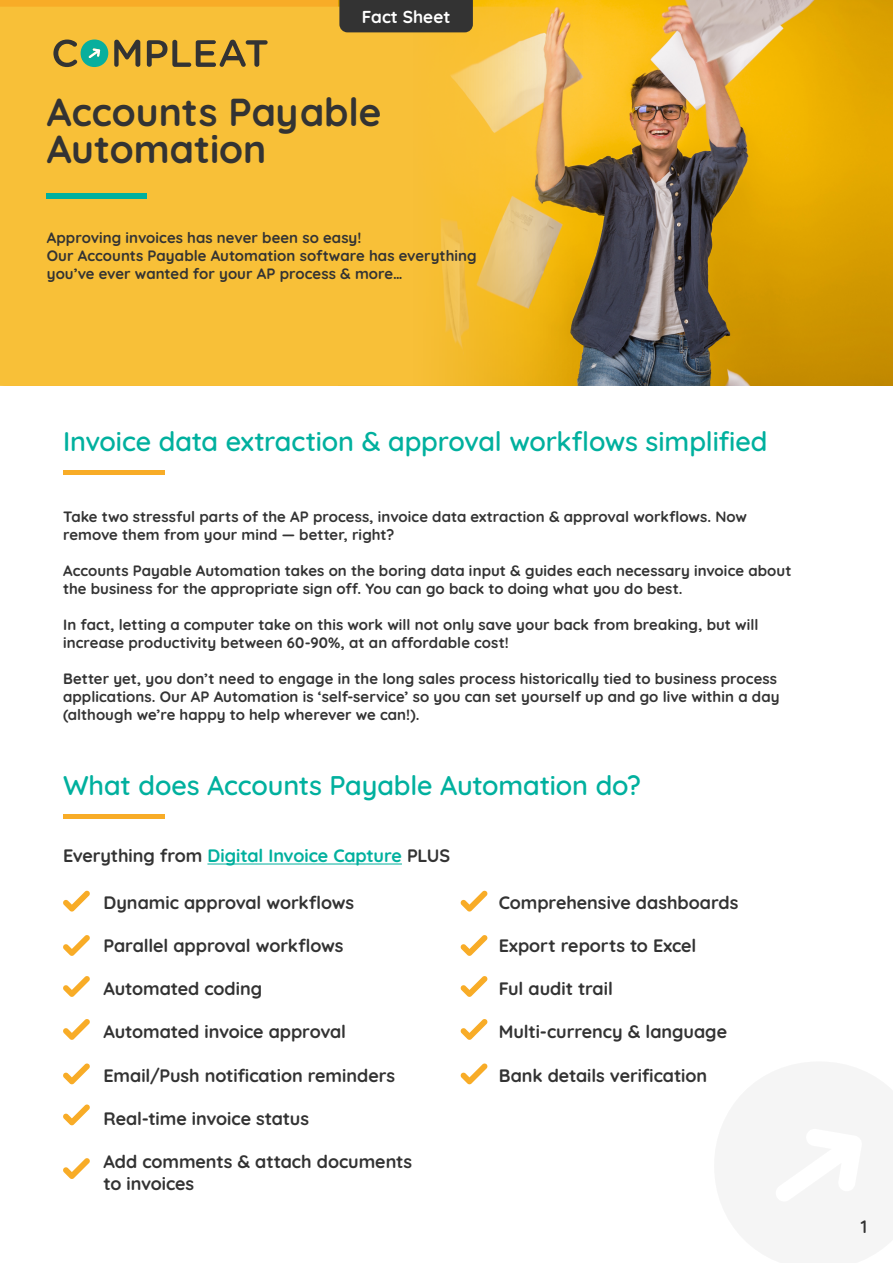
<style>
.page{position:relative;width:893px;height:1263px;background:#fff}
.page>*{position:absolute;margin:0;border:0;box-sizing:border-box;transform-origin:0 0}
.t1{font:700 39px/37.2px "Quicksand";color:#333}
.t2{font:600 27px "Quicksand";letter-spacing:-.005em;color:#00b09e}
.t3{font:700 18px/21.6px "Quicksand";letter-spacing:-.005em;color:#333}
.t4{font:700 18px "Quicksand";letter-spacing:-.005em;color:#00b09e}
.t5{font:600 18px "Quicksand";color:#333}
.t6{font:700 17.25px "Quicksand";color:#fff}
.t7{font:700 15px/18px "Quicksand";letter-spacing:.005em;color:#333}
.s1{color:#333}
</style>
<div class="page">
<hr style="left:63px;top:471px;width:102px;height:4px;background:#f8ac27">
<hr style="left:207px;top:863px;width:195px;height:1px;background:#00b09e">
<div style="left:63px;top:814px;width:102px;height:5px;background:#f8ac27"></div>
<svg style="left:63px;top:890px;width:27px;height:22px"></svg>
<svg style="left:460px;top:890px;width:28px;height:22px"></svg>
<svg style="left:63px;top:935px;width:27px;height:21px"></svg>
<svg style="left:460px;top:935px;width:28px;height:21px"></svg>
<svg style="left:63px;top:1063px;width:27px;height:21px"></svg>
<svg style="left:460px;top:1063px;width:28px;height:21px"></svg>
<svg style="left:63px;top:976px;width:27px;height:21px"></svg>
<svg style="left:460px;top:976px;width:28px;height:21px"></svg>
<svg style="left:63px;top:1104px;width:27px;height:21px"></svg>
<svg style="left:63px;top:1019px;width:27px;height:21px"></svg>
<svg style="left:460px;top:1019px;width:28px;height:21px"></svg>
<svg style="left:63px;top:1158px;width:27px;height:21px"></svg>
<img style="left:338px;top:0;width:555px;height:386px">
<svg style="left:0;top:7px;width:598px;height:379px;background:#f2bd3a"></svg>
<svg style="left:114px;top:40px;width:26px;height:27px"></svg>
<svg style="left:147px;top:40px;width:121px;height:27px;background:#ac8a36"></svg>
<svg style="left:53px;top:40px;width:55px;height:27px"></svg>
<div style="left:47px;top:193px;width:100px;height:6px;background:#00b09e"></div>
<div style="left:339px;top:0;width:134px;height:32px;background:#333"></div>
<p class="t6" style="left:362px;top:3px;width:90px">Fact Sheet</p>
<h1 class="t1" style="left:47px;top:89px;width:336px">Accounts Payable<br>Automation</h1>
<p class="t7" style="left:47px;top:228px;width:431px">Approving invoices has never been so easy!<br>Our Accounts Payable Automation software has everything you’ve ever wanted for your AP process &amp; more…</p>
<h2 class="t2" style="left:63px;top:420px;width:706px">Invoice data extraction &amp; approval workflows simplified</h2>
<p class="t7" style="left:63px;top:506px;width:685px">Take two stressful parts of the AP process, invoice data extraction &amp; approval workflows. Now remove them from your mind — better, right?</p>
<p class="t7" style="left:63px;top:560px;width:730px">Accounts Payable Automation takes on the boring data input &amp; guides each necessary invoice about the business for the appropriate sign off. You can go back to doing what you do best.</p>
<p class="t7" style="left:63px;top:614px;width:697px">In fact, letting a computer take on this work will not only save your back from breaking, but will increase productivity between 60-90%, at an affordable cost!</p>
<p class="t7" style="left:63px;top:668px;width:718px">Better yet, you don’t need to engage in the long sales process historically tied to business process applications. Our AP Automation is ‘self-service’ so you can set yourself up and go live within a day (although we’re happy to help wherever we can!).</p>
<h2 class="t2" style="left:63px;top:764px;width:580px">What does Accounts Payable Automation do?</h2>
<p class="t4" style="left:63px;top:842px;width:389px"><span class="s1">Everything from</span> Digital Invoice Capture <span class="s1">PLUS</span></p>
<p class="t3" style="left:103px;top:890px;width:252px">Dynamic approval workflows</p>
<p class="t3" style="left:103px;top:933px;width:241px">Parallel approval workflows</p>
<p class="t3" style="left:103px;top:976px;width:160px">Automated coding</p>
<p class="t3" style="left:103px;top:1019px;width:244px">Automated invoice approval</p>
<p class="t3" style="left:103px;top:1062px;width:293px">Email/Push notification reminders</p>
<p class="t3" style="left:103px;top:1106px;width:207px">Real-time invoice status</p>
<p class="t3" style="left:103px;top:1149px;width:310px">Add comments &amp; attach documents to invoices</p>
<p class="t3" style="left:499px;top:890px;width:241px">Comprehensive dashboards</p>
<p class="t3" style="left:499px;top:933px;width:199px">Export reports to Excel</p>
<p class="t3" style="left:499px;top:976px;width:116px">Ful audit trail</p>
<p class="t3" style="left:499px;top:1019px;width:230px">Multi-currency &amp; language</p>
<p class="t3" style="left:499px;top:1062px;width:210px">Bank details verification</p>
<p class="t5" style="left:861px;top:1212px;width:8px">1</p>
</div>
